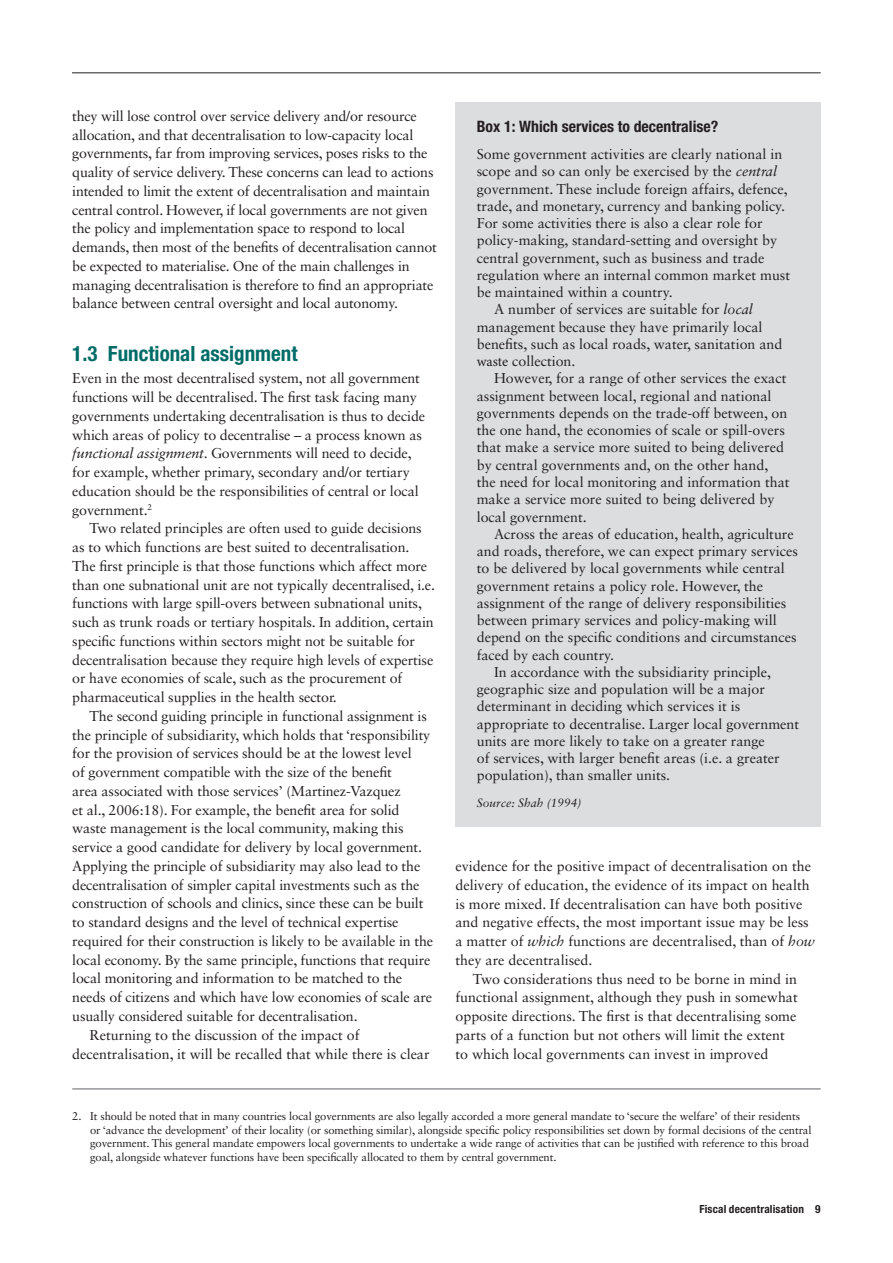
<style>
.page{position:relative;width:893px;height:1263px;background:#fff}
.page>*{position:absolute;margin:0;border:0;box-sizing:border-box;transform-origin:0 0}
.t1{font:700 condensed 21px "Helvetica Neue LT Std";color:#006c67}
.t2{font:700 condensed 15.75px "Helvetica Neue LT Std";color:#231f20}
.t3{font:14.25px/18.8px "Sabon LT Std";letter-spacing:-.01em;color:#231f20}
.t4{font:italic 12px "Sabon LT Std";color:#231f20}
.t5{font:11.25px/13.5px "Sabon LT Std";letter-spacing:-.01em;color:#231f20}
.t6{font:700 condensed 11.25px "Helvetica Neue LT Std";letter-spacing:.02em;color:#231f20}
.s1{font-style:italic}
.s2{font-family:"Minion Pro"}
</style>
<div class="page">
<hr style="left:72px;top:73px;width:749px;height:1px;background:#231f20">
<hr style="left:72px;top:1089px;width:749px;height:1px;background:#636366">
<div style="left:455px;top:102px;width:366px;height:724px;background:#dcdddf"></div>
<p class="t3" style="left:72px;top:106px;width:366px">they will lose control over service delivery and/or resource allocation, and that decentralisation to low-capacity local governments, far from improving services, poses risks to the quality of service delivery. These concerns can lead to actions intended to limit the extent of decentralisation and maintain central control. However, if local governments are not given the policy and implementation space to respond to local demands, then most of the benefits of decentralisation cannot be expected to materialise. One of the main challenges in managing decentralisation is therefore to find an appropriate balance between central oversight and local autonomy.</p>
<h1 class="t1" style="left:72px;top:340px;width:227px">1.3 Functional assignment</h1>
<p class="t3" style="left:72px;top:369px;width:354px">Even in the most decentralised system, not all government functions will be decentralised. The first task facing many governments undertaking decentralisation is thus to decide which areas of policy to decentralise – a process known as <span class="s1">functional assignment</span>. Governments will need to decide, for example, whether primary, secondary and/or tertiary education should be the responsibilities of central or local government.<sup>2</sup></p>
<p class="t3" style="left:72px;top:519px;width:364px;text-indent:17px">Two related principles are often used to guide decisions as to which functions are best suited to decentralisation.<br>The first principle is that those functions which affect more than one subnational unit are not typically decentralised, i.e. functions with large spill-overs between subnational units, such as trunk roads or tertiary hospitals. In addition, certain specific functions within sectors might not be suitable for decentralisation because they require high levels of expertise or have economies of scale, such as the procurement of pharmaceutical supplies in the health sector.</p>
<p class="t3" style="left:90px;top:706px;width:339px">The second guiding principle in functional assignment is</p>
<p class="t3" style="left:72px;top:725px;width:360px">the principle of subsidiarity, which holds that ‘responsibility</p>
<p class="t3" style="left:72px;top:744px;width:341px">for the provision of services should be at the lowest level</p>
<p class="t3" style="left:72px;top:763px;width:321px">of government compatible with the size of the benefit</p>
<p class="t3" style="left:72px;top:781px;width:330px">area associated with those services’ (Martinez-Vazquez</p>
<p class="t3" style="left:72px;top:800px;width:329px">et al., 2006:18). For example, the benefit area for solid</p>
<p class="t3" style="left:72px;top:819px;width:333px">waste management is the local community, making this</p>
<p class="t3" style="left:72px;top:838px;width:351px">service a good candidate for delivery by local government.</p>
<p class="t3" style="left:72px;top:856px;width:350px">Applying the principle of subsidiarity may also lead to the</p>
<p class="t3" style="left:72px;top:875px;width:349px">decentralisation of simpler capital investments such as the</p>
<p class="t3" style="left:72px;top:894px;width:353px">construction of schools and clinics, since these can be built</p>
<p class="t3" style="left:72px;top:913px;width:328px">to standard designs and the level of technical expertise</p>
<p class="t3" style="left:72px;top:931px;width:362px">required for their construction is likely to be available in the</p>
<p class="t3" style="left:72px;top:950px;width:360px">local economy. By the same principle, functions that require</p>
<p class="t3" style="left:72px;top:969px;width:331px">local monitoring and information to be matched to the</p>
<p class="t3" style="left:72px;top:988px;width:361px">needs of citizens and which have low economies of scale are</p>
<p class="t3" style="left:72px;top:1006px;width:287px">usually considered suitable for decentralisation.</p>
<p class="t3" style="left:90px;top:1025px;width:271px">Returning to the discussion of the impact of</p>
<p class="t3" style="left:72px;top:1044px;width:359px">decentralisation, it will be recalled that while there is clear</p>
<p class="t2" style="left:477px;top:117px;width:243px">Box 1: Which services to decentralise?</p>
<p class="t3" style="left:477px;top:145px;width:307px">Some government activities are clearly national in</p>
<p class="t3" style="left:477px;top:162px;width:302px">scope and so can only be exercised by the <span class="s1">central</span></p>
<p class="t3" style="left:477px;top:179px;width:313px">government. These include foreign affairs, defence,</p>
<p class="t3" style="left:477px;top:196px;width:310px">trade, and monetary, currency and banking policy.</p>
<p class="t3" style="left:477px;top:214px;width:287px">For some activities there is also a clear role for</p>
<p class="t3" style="left:477px;top:231px;width:302px">policy-making, standard-setting and oversight by</p>
<p class="t3" style="left:477px;top:248px;width:289px">central government, such as business and trade</p>
<p class="t3" style="left:477px;top:265px;width:315px">regulation where an internal common market must</p>
<p class="t3" style="left:477px;top:283px;width:197px">be maintained within a country.</p>
<p class="t3" style="left:494px;top:300px;width:260px">A number of services are suitable for <span class="s1">local</span></p>
<p class="t3" style="left:477px;top:317px;width:287px">management because they have primarily local</p>
<p class="t3" style="left:477px;top:334px;width:307px">benefits, such as local roads, water, sanitation and</p>
<p class="t3" style="left:477px;top:352px;width:100px"><span class="s2">waste</span> collection.</p>
<p class="t3" style="left:494px;top:369px;width:294px">However, for a range of other services the exact</p>
<p class="t3" style="left:477px;top:386px;width:296px">assignment between local, regional and national</p>
<p class="t3" style="left:477px;top:403px;width:312px">governments depends on the trade-off between, on</p>
<p class="t3" style="left:477px;top:421px;width:310px">the one hand, the economies of scale or spill-overs</p>
<p class="t3" style="left:477px;top:438px;width:309px">that make a service more suited to being delivered</p>
<p class="t3" style="left:477px;top:455px;width:293px">by central governments and, on the other hand,</p>
<p class="t3" style="left:477px;top:472px;width:314px">the need for local monitoring and information that</p>
<p class="t3" style="left:477px;top:490px;width:299px">make a service more suited to being delivered by</p>
<p class="t3" style="left:477px;top:507px;width:112px">local government.</p>
<p class="t3" style="left:494px;top:524px;width:301px">Across the areas of education, health, agriculture</p>
<p class="t3" style="left:477px;top:541px;width:323px">and roads, therefore, we can expect primary services</p>
<p class="t3" style="left:477px;top:559px;width:309px">to be delivered by local governments while central</p>
<p class="t3" style="left:477px;top:576px;width:288px">government retains a policy role. However, the</p>
<p class="t3" style="left:477px;top:593px;width:311px">assignment of the range of delivery responsibilities</p>
<p class="t3" style="left:477px;top:611px;width:302px">between primary services and policy-making will</p>
<p class="t3" style="left:477px;top:628px;width:321px">depend on the specific conditions and circumstances</p>
<p class="t3" style="left:477px;top:645px;width:139px">faced by each country.</p>
<p class="t3" style="left:494px;top:662px;width:279px">In accordance with the subsidiarity principle,</p>
<p class="t3" style="left:477px;top:680px;width:290px">geographic size and population will be a major</p>
<p class="t3" style="left:477px;top:697px;width:265px">determinant in deciding which services it is</p>
<p class="t3" style="left:477px;top:714px;width:324px">appropriate to decentralise. Larger local government</p>
<p class="t3" style="left:477px;top:731px;width:290px">units are more likely to take on a greater range</p>
<p class="t3" style="left:477px;top:749px;width:304px">of services, with larger benefit areas (i.e. a greater</p>
<p class="t3" style="left:477px;top:766px;width:195px">population), than smaller units.</p>
<p class="t4" style="left:477px;top:796px;width:106px">Source: Shah (1994)</p>
<p class="t3" style="left:455px;top:856px;width:361px">evidence for the positive impact of decentralisation on the delivery of education, the evidence of its impact on health is more mixed. If decentralisation can have both positive and negative effects, the most important issue may be less a matter of <span class="s1">which</span> functions are decentralised, than of <span class="s1">how </span>they are decentralised.</p>
<p class="t3" style="left:455px;top:969px;width:344px;text-indent:17px">Two considerations thus need to be borne in mind in functional assignment, although they push in somewhat opposite directions. The first is that decentralising some parts of a function but not others will limit the extent to which local governments can invest in improved</p>
<p class="t5" style="left:90px;top:1110px;width:723px;text-indent:-18px">2. It should be noted that in many countries local governments are also legally accorded a more general mandate to ‘secure the welfare’ of their residents or ‘advance the development’ of their locality (or something similar), alongside specific policy responsibilities set down by formal decisions of the central government. This general mandate empowers local governments to undertake a wide range of activities that can be justified with reference to this broad goal, alongside whatever functions have been specifically allocated to them by central government.</p>
<p class="t6" style="left:699px;top:1202px;width:123px">Fiscal decentralisation 9</p>
</div>
